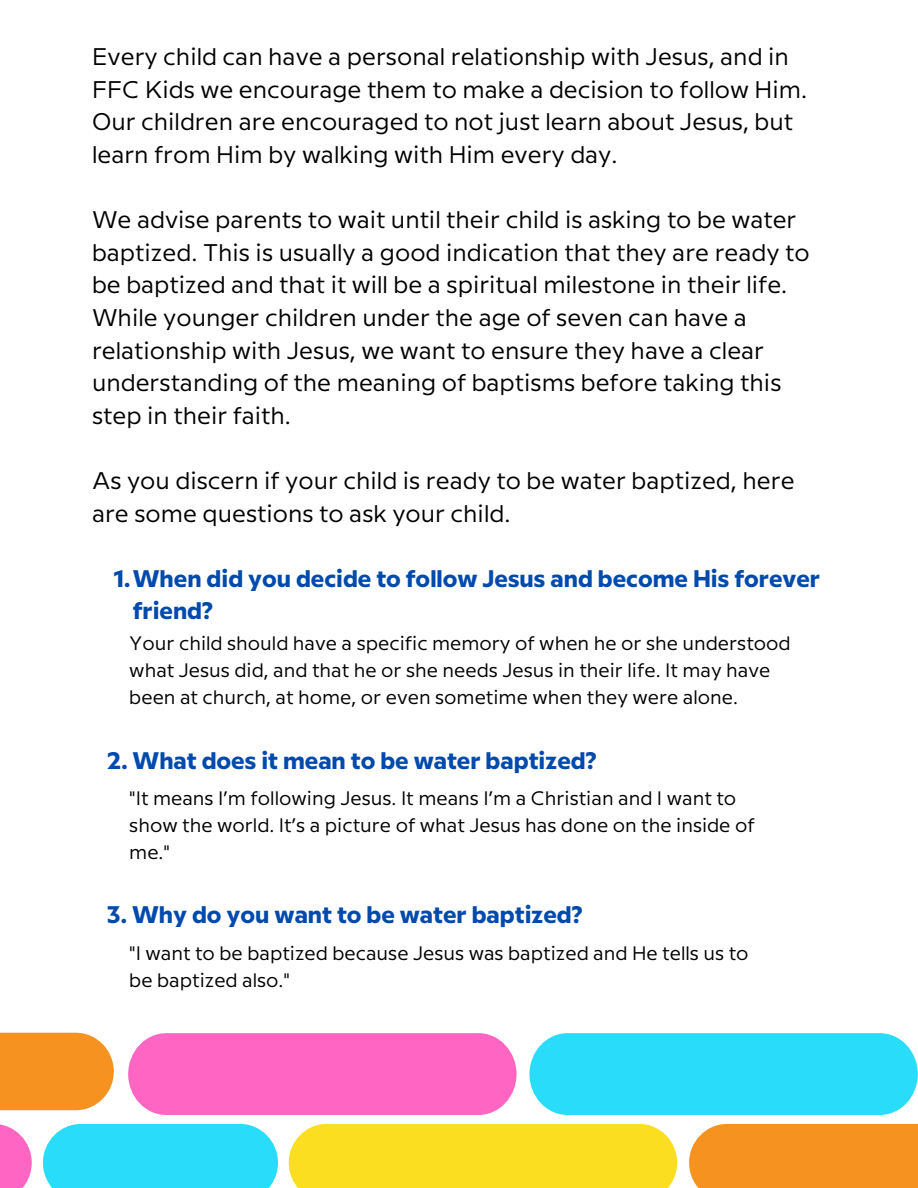
<style>
.page{position:relative;width:918px;height:1188px;background:#fff}
.page>*{position:absolute;margin:0;border:0;box-sizing:border-box;transform-origin:0 0}
.t1{font:24px/32.7px "Milliard";color:#000}
.t2{font:700 24px/32.7px "Milliard";color:#004aad}
.t3{font:19.5px/27px "Milliard";color:#000}
</style>
<div class="page">
<div style="left:43px;top:1124px;width:235px;height:64px;background:#29ddfa"></div>
<div style="left:689px;top:1124px;width:229px;height:64px;background:#f69220"></div>
<div style="left:289px;top:1124px;width:388px;height:64px;background:#fade1f"></div>
<svg style="left:0;top:1124px;width:32px;height:64px;fill:#ff66c4"></svg>
<div style="left:0;top:1033px;width:114px;height:77px;background:#f69220"></div>
<div style="left:128px;top:1033px;width:389px;height:82px;background:#ff66c4;border-radius:40px"></div>
<div style="left:529px;top:1033px;width:389px;height:82px;background:#29ddfa;border-radius:40px"></div>
<h2 class="t1" style="left:92px;top:42px;width:717px">Every child can have a personal relationship with Jesus, and in FFC Kids we encourage them to make a decision to follow Him.<br>Our children are encouraged to not just learn about Jesus, but learn from Him by walking with Him every day.</h2>
<h2 class="t1" style="left:92px;top:205px;width:719px">We advise parents to wait until their child is asking to be water baptized. This is usually a good indication that they are ready to be baptized and that it will be a spiritual milestone in their life.<br>While younger children under the age of seven can have a relationship with Jesus, we want to ensure they have a clear understanding of the meaning of baptisms before taking this step in their faith.</h2>
<h2 class="t1" style="left:92px;top:466px;width:704px">As you discern if your child is ready to be water baptized, here are some questions to ask your child.</h2>
<p class="t2" style="left:133px;top:563px;width:689px;text-indent:-19px">1.When did you decide to follow Jesus and become His forever friend?</p>
<p class="t3" style="left:129px;top:631px;width:663px">Your child should have a specific memory of when he or she understood what Jesus did, and that he or she needs Jesus in their life. It may have been at church, at home, or even sometime when they were alone.</p>
<h1 class="t2" style="left:107px;top:745px;width:491px">2. What does it mean to be water baptized?</h1>
<p class="t3" style="left:129px;top:786px;width:627px">"It means I’m following Jesus. It means I’m a Christian and I want to show the world. It’s a picture of what Jesus has done on the inside of me."</p>
<h1 class="t2" style="left:107px;top:900px;width:477px">3. Why do you want to be water baptized?</h1>
<p class="t3" style="left:129px;top:940px;width:621px">"I want to be baptized because Jesus was baptized and He tells us to be baptized also."</p>
</div>
